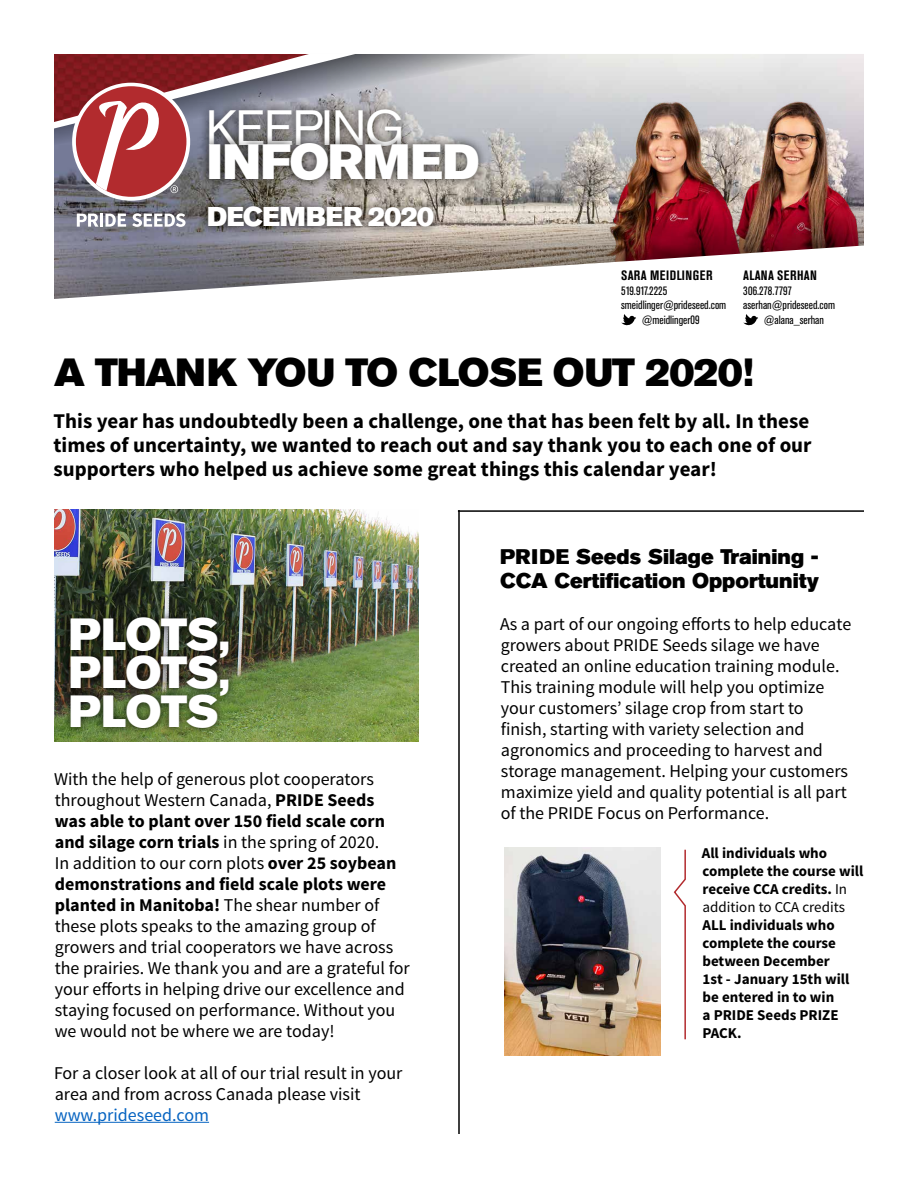
<style>
.page{position:relative;width:918px;height:1188px;background:#fff}
.page>*{position:absolute;margin:0;border:0;box-sizing:border-box;transform-origin:0 0}
.t1{font:49.2px "Akzidenz Grotesk BQ Super";letter-spacing:.005em;color:#fff}
.t2{font:49.2px "Akzidenz Grotesk BQ";letter-spacing:-.03em;color:#fff}
.t3{font:44.7px/38.2px "Akzidenz Grotesk BQ Super";letter-spacing:-.01em;color:#fff;text-align:justify}
.t4{font:39px "Akzidenz Grotesk BQ Super";letter-spacing:-.025em;color:#000}
.t5{font:27px "Akzidenz Grotesk BQ Super";letter-spacing:-.03em;color:#fff}
.t6{font:700 21px/24px "Source Sans Pro";color:#000;text-align:justify}
.t7{font:21px/24px "Akzidenz Grotesk BQ Super";color:#000}
.t8{font:18px/21px "Source Sans Pro";color:#000}
.t9{font:18px "Source Sans Pro";color:#0563c1}
.t10{font:700 15px/18px "Source Sans Pro";color:#000}
.t11{font:700 condensed 13.5px "Akzidenz Grotesk BE";letter-spacing:.035em;color:#000}
.t12{font:condensed 12px "Akzidenz Grotesk BE";color:#000}
.s1{font-weight:700}
.s2{font-weight:400}
</style>
<div class="page">
<svg style="left:355px;top:54px;width:509px;height:114px;background:#cecfd1"></svg>
<div style="left:200px;top:101px;width:211px;height:54px;background:#000;opacity:.75"></div>
<div style="left:200px;top:134px;width:287px;height:55px;background:#000;opacity:.75"></div>
<img style="left:731px;top:96px;width:133px;height:72px">
<img style="left:601px;top:98px;width:143px;height:70px">
<img style="left:54px;top:168px;width:810px;height:78px">
<svg style="left:54px;top:246px;width:802px;height:53px"></svg>
<svg style="left:54px;top:54px;width:301px;height:139px;background:#8c6064"></svg>
<svg style="left:77px;top:214px;width:49px;height:13px"></svg>
<svg style="left:132px;top:213px;width:54px;height:14px"></svg>
<div style="left:199px;top:198px;width:244px;height:38px;background:#000;opacity:.75"></div>
<svg style="left:621px;top:314px;width:15px;height:12px"></svg>
<svg style="left:743px;top:314px;width:15px;height:12px"></svg>
<hr style="left:458px;top:510px;width:406px;height:2px;background:#000">
<hr style="left:458px;top:510px;width:2px;height:624px;background:#000">
<img style="left:504px;top:848px;width:156px;height:207px">
<svg style="left:673px;top:849px;width:13px;height:191px"></svg>
<img style="left:54px;top:510px;width:364px;height:232px">
<hr style="left:55px;top:1122px;width:154px;height:1px;background:#0563c1">
<div style="left:63px;top:610px;width:173px;height:125px;background:#000;opacity:.75"></div>
<h1 class="t2" style="left:206px;top:99px;width:200px">KEEPING</h1>
<h1 class="t1" style="left:207px;top:133px;width:274px">INFORMED</h1>
<h3 class="t5" style="left:207px;top:201px;width:229px">DECEMBER 2020</h3>
<p class="t11" style="left:621px;top:268px;width:93px">SARA MEIDLINGER</p>
<p class="t12" style="left:621px;top:284px;width:48px">519.917.2225</p>
<p class="t12" style="left:621px;top:298px;width:107px">smeidlinger@prideseed.com</p>
<p class="t12" style="left:642px;top:313px;width:60px">@meidlinger09</p>
<p class="t11" style="left:743px;top:268px;width:75px">ALANA SERHAN</p>
<p class="t12" style="left:743px;top:284px;width:50px">306.278.7797</p>
<p class="t12" style="left:743px;top:298px;width:93px">aserhan@prideseed.com</p>
<p class="t12" style="left:764px;top:313px;width:62px">@alana_serhan</p>
<h3 class="t4" style="left:54px;top:349px;width:701px">A THANK YOU TO CLOSE OUT 2020!</h3>
<p class="t6" style="left:54px;top:410px;width:760px">This year has undoubtedly been a challenge, one that has been felt by all. In these times of uncertainty, we wanted to reach out and say thank you to each one of our supporters who helped us achieve some great things this calendar year!</p>
<h2 class="t3" style="left:69px;top:615px;width:163px">PLOTS, PLOTS, PLOTS</h2>
<p class="t8" style="left:54px;top:768px;width:357px">With the help of generous plot cooperators throughout Western Canada, <span class="s1">PRIDE Seeds<br>was able to plant over 150 field scale corn and silage corn trials</span> in the spring of 2020.<br>In addition to our corn plots <span class="s1">over 25 soybean demonstrations and field scale plots were planted in Manitoba!</span> The shear number of these plots speaks to the amazing group of growers and trial cooperators we have across the prairies. We thank you and are a grateful for your efforts in helping drive our excellence and staying focused on performance. Without you we would not be where we are today!</p>
<p class="t8" style="left:54px;top:1062px;width:350px">For a closer look at all of our trial result in your area and from across Canada please visit</p>
<p class="t9" style="left:55px;top:1103px;width:156px">www.prideseed.com</p>
<p class="t7" style="left:500px;top:545px;width:320px">PRIDE Seeds Silage Training -<br>CCA Certification Opportunity</p>
<p class="t8" style="left:500px;top:614px;width:353px">As a part of our ongoing efforts to help educate growers about PRIDE Seeds silage we have created an online education training module.<br>This training module will help you optimize your customers’ silage crop from start to finish, starting with variety selection and agronomics and proceeding to harvest and storage management. Helping your customers maximize yield and quality potential is all part of the PRIDE Focus on Performance.</p>
<p class="t10" style="left:702px;top:845px;width:163px">All individuals who complete the course will receive CCA credits. <span class="s2">In addition to CCA credits</span></p>
<p class="t10" style="left:703px;top:917px;width:148px">ALL individuals who complete the course between December<br>1st - January 15th will be entered in to win<br>a PRIDE Seeds PRIZE<br>PACK.</p>
</div>
